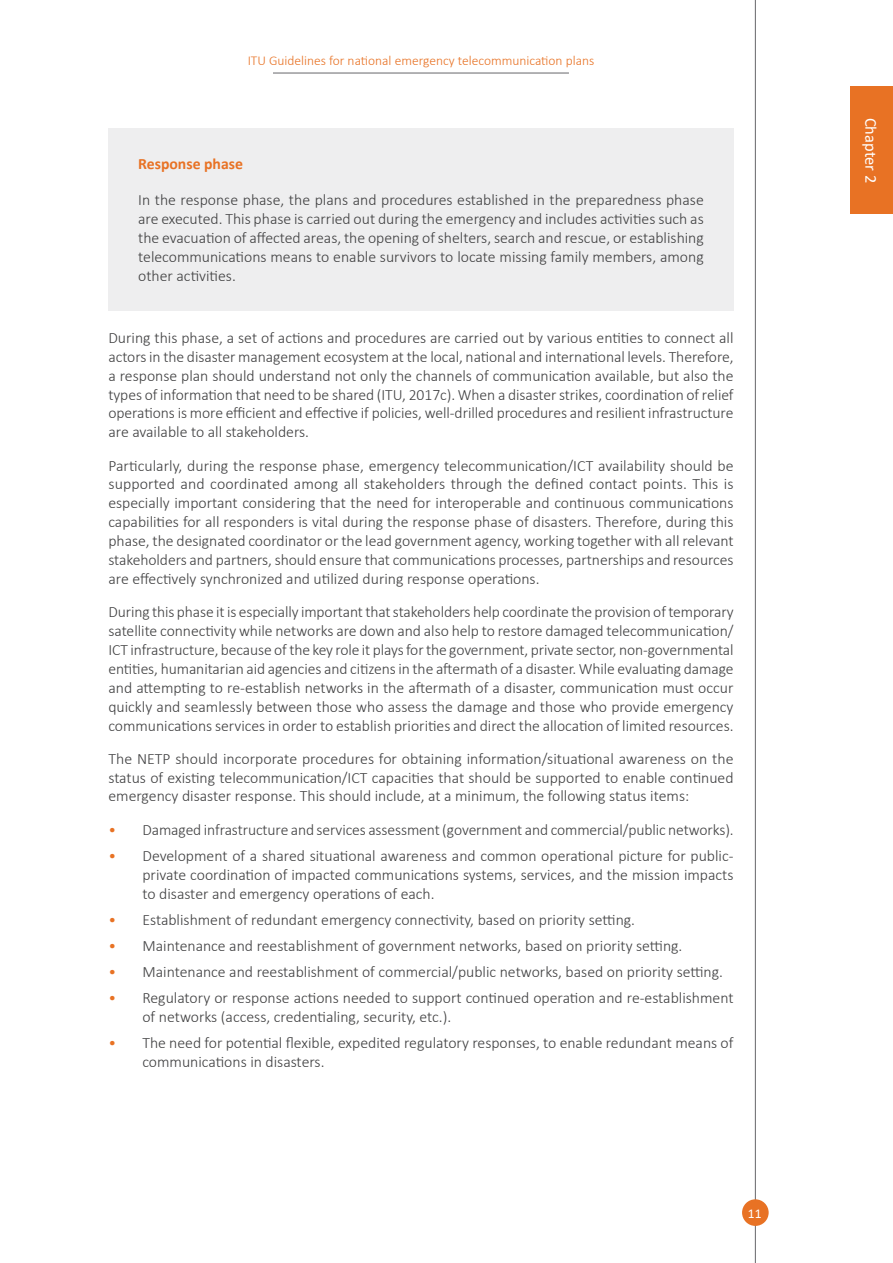
<style>
.page{position:relative;width:893px;height:1263px;background:#fff}
.page>*{position:absolute;margin:0;border:0;box-sizing:border-box;transform-origin:0 0}
.t1{font:16.5px "Calibri";color:#fff}
.Bullet_list_1{font:300 15.75px/18.9px "Calibri";color:#3e3e3f;text-align:justify}
.Continued{font:700 15.75px "Calibri";color:#e87224}
.t2{font:300 13.5px "Calibri";color:#e87224}
.t3{font:13.5px "Calibri";color:#fff}
.s1{color:#e87224}
</style>
<div class="page">
<hr style="left:755px;top:0;width:1px;height:1263px;background:#67676a">
<hr style="left:273px;top:73px;width:296px;height:1px;background:#67676a">
<div style="left:742px;top:1199px;width:27px;height:27px;background:#e87224;border-radius:50%"></div>
<div style="left:108px;top:128px;width:625px;height:182px;background:#eeeeef"></div>
<div style="left:850px;top:86px;width:43px;height:128px;background:#e87224"></div>
<p class="t2" style="left:248px;top:52px;width:348px">ITU Guidelines for national emergency telecommunication plans</p>
<p class="Continued" style="left:138px;top:153px;width:106px">Response phase</p>
<p class="Bullet_list_1" style="left:138px;top:190px;width:567px">In the response phase, the plans and procedures established in the preparedness phase are executed. This phase is carried out during the emergency and includes activities such as the evacuation of affected areas, the opening of shelters, search and rescue, or establishing telecommunications means to enable survivors to locate missing family members, among other activities.</p>
<p class="Bullet_list_1" style="left:108px;top:328px;width:627px">During this phase, a set of actions and procedures are carried out by various entities to connect all actors in the disaster management ecosystem at the local, national and international levels. Therefore, a response plan should understand not only the channels of communication available, but also the types of information that need to be shared (ITU, 2017c). When a disaster strikes, coordination of relief operations is more efficient and effective if policies, well-drilled procedures and resilient infrastructure are available to all stakeholders.</p>
<p class="Bullet_list_1" style="left:108px;top:456px;width:627px">Particularly, during the response phase, emergency telecommunication/ICT availability should be supported and coordinated among all stakeholders through the defined contact points. This is especially important considering that the need for interoperable and continuous communications capabilities for all responders is vital during the response phase of disasters. Therefore, during this phase, the designated coordinator or the lead government agency, working together with all relevant stakeholders and partners, should ensure that communications processes, partnerships and resources are effectively synchronized and utilized during response operations.</p>
<p class="Bullet_list_1" style="left:108px;top:602px;width:627px">During this phase it is especially important that stakeholders help coordinate the provision of temporary satellite connectivity while networks are down and also help to restore damaged telecommunication/ ICT infrastructure, because of the key role it plays for the government, private sector, non-governmental entities, humanitarian aid agencies and citizens in the aftermath of a disaster. While evaluating damage and attempting to re-establish networks in the aftermath of a disaster, communication must occur quickly and seamlessly between those who assess the damage and those who provide emergency communications services in order to establish priorities and direct the allocation of limited resources.</p>
<p class="Bullet_list_1" style="left:108px;top:749px;width:627px">The NETP should incorporate procedures for obtaining information/situational awareness on the status of existing telecommunication/ICT capacities that should be supported to enable continued emergency disaster response. This should include, at a minimum, the following status items:</p>
<p class="Bullet_list_1" style="left:108px;top:820px;width:627px"><span class="s1">•</span> Damaged infrastructure and services assessment (government and commercial/public networks).</p>
<p class="Bullet_list_1" style="left:142px;top:846px;width:593px;text-indent:-34px"><span class="s1">•</span> Development of a shared situational awareness and common operational picture for public&shy;private coordination of impacted communications systems, services, and the mission impacts to disaster and emergency operations of each.</p>
<p class="Bullet_list_1" style="left:108px;top:910px;width:528px"><span class="s1">•</span> Establishment of redundant emergency connectivity, based on priority setting.</p>
<p class="Bullet_list_1" style="left:108px;top:936px;width:576px"><span class="s1">•</span> Maintenance and reestablishment of government networks, based on priority setting.</p>
<p class="Bullet_list_1" style="left:108px;top:962px;width:616px"><span class="s1">•</span> Maintenance and reestablishment of commercial/public networks, based on priority setting.</p>
<p class="Bullet_list_1" style="left:142px;top:988px;width:593px;text-indent:-34px"><span class="s1">•</span> Regulatory or response actions needed to support continued operation and re-establishment of networks (access, credentialing, security, etc.).</p>
<p class="Bullet_list_1" style="left:142px;top:1033px;width:593px;text-indent:-34px"><span class="s1">•</span> The need for potential flexible, expedited regulatory responses, to enable redundant means of communications in disasters.</p>
<p class="t3" style="left:748px;top:1204px;width:15px">11</p>
<p class="t1" style="left:882px;top:118px;width:67px;rotate:90deg">Chapter 2</p>
</div>
